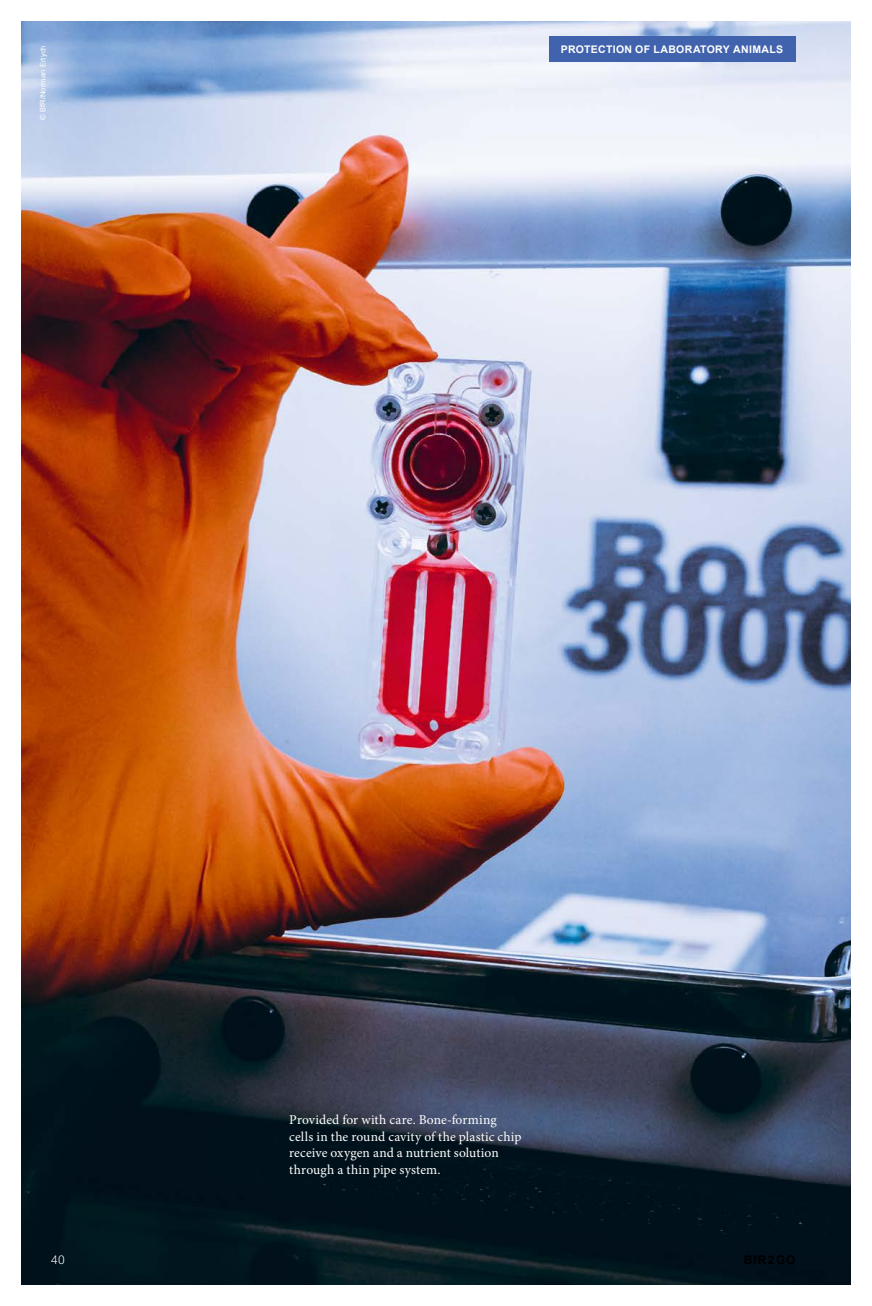
<style>
.page{position:relative;width:872px;height:1306px;background:#fff}
.page>*{position:absolute;margin:0;border:0;box-sizing:border-box;transform-origin:0 0}
.t1{font:13.5px/16.5px "Minion Pro";letter-spacing:.005em;color:#fff}
.t2{font:700 12px "Arial";color:#000}
.t3{font:300 12px "Arial";color:#fff}
.t4{font:700 10.5px "Arial";letter-spacing:.035em;color:#fff}
.t5{font:7.5px "Arial";letter-spacing:.02em;color:#fff}
.s1{font-style:inherit}
</style>
<div class="page">
<img style="left:21px;top:21px;width:829px;height:1263px">
<div style="left:549px;top:37px;width:246px;height:25px;background:#4162ac"></div>
<p class="t5" style="left:38px;top:120px;width:76px;rotate:-90deg"><span class="s1">© BfR</span>/Norman Ertych</p>
<h1 class="t4" style="left:561px;top:43px;width:224px">PROTECTION OF LABORATORY ANIMALS</h1>
<p class="t1" style="left:289px;top:1111px;width:234px">Provided for with care. Bone-forming cells in the round cavity of the plastic chip receive oxygen and a nutrient solution through a thin pipe system.</p>
<p class="t3" style="left:51px;top:1252px;width:15px">40</p>
<p class="t2" style="left:744px;top:1251px;width:53px">BfR 2 GO</p>
</div>
